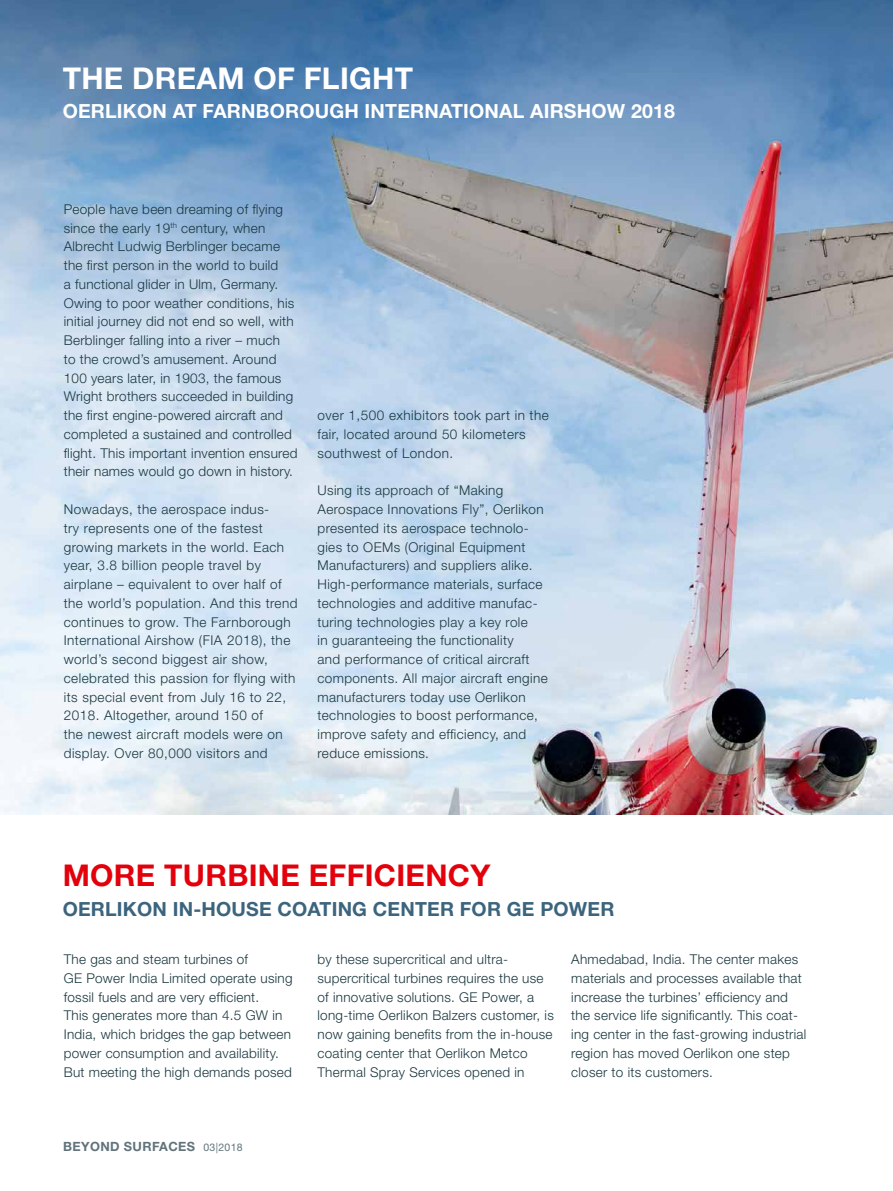
<style>
.page{position:relative;width:893px;height:1191px;background:#fff}
.page>*{position:absolute;margin:0;border:0;box-sizing:border-box;transform-origin:0 0}
.t1{font:700 30px "Helvetica Neue";letter-spacing:.01em;color:#e3000b}
.t2{font:700 30px "Helvetica Neue";letter-spacing:.01em;color:#fff}
.t3{font:700 19.5px "Helvetica Neue";letter-spacing:.01em;color:#fff}
.t4{font:700 19.5px "Helvetica Neue";letter-spacing:.01em;color:#3c647d}
.t5{font:300 13.5px/18.8px "Helvetica Neue";letter-spacing:.02em;color:#19373f}
.t6{font:700 12.75px "Helvetica Neue";letter-spacing:.03em;color:#62737c}
.s1{font-weight:400;font-size:10.5px}
</style>
<div class="page">
<img style="left:0;top:0;width:893px;height:814px">
<h1 class="t2" style="left:63px;top:59px;width:352px">THE DREAM OF FLIGHT</h1>
<h2 class="t3" style="left:63px;top:99px;width:614px">OERLIKON AT FARNBOROUGH INTERNATIONAL AIRSHOW 2018</h2>
<p class="t5" style="left:64px;top:199px;width:235px">People have been dreaming of flying since the early 19<sup>th</sup> century, when Albrecht Ludwig Berblinger became the first person in the world to build<br>a functional glider in Ulm, Germany.<br>Owing to poor weather conditions, his initial journey did not end so well, with Berblinger falling into a river – much<br>to the crowd’s amusement. Around 100 years later, in 1903, the famous Wright brothers succeeded in building the first engine-powered aircraft and completed a sustained and controlled flight. This important invention ensured their names would go down in history.</p>
<p class="t5" style="left:64px;top:499px;width:235px">Nowadays, the aerospace indus-<br>try represents one of the fastest growing markets in the world. Each year, 3.8 billion people travel by airplane – equivalent to over half of the world’s population. And this trend continues to grow. The Farnborough International Airshow (FIA 2018), the world’s second biggest air show, celebrated this passion for flying with its special event from July 16 to 22, 2018. Altogether, around 150 of<br>the newest aircraft models were on display. Over 80,000 visitors and</p>
<p class="t5" style="left:317px;top:406px;width:233px">over 1,500 exhibitors took part in the fair, located around 50 kilometers southwest of London.</p>
<p class="t5" style="left:317px;top:481px;width:232px">Using its approach of “Making Aerospace Innovations Fly”, Oerlikon presented its aerospace technolo&shy;gies to OEMs (Original Equipment Manufacturers) and suppliers alike.<br>High-performance materials, surface technologies and additive manufac&shy;turing technologies play a key role<br>in guaranteeing the functionality<br>and performance of critical aircraft components. All major aircraft engine manufacturers today use Oerlikon technologies to boost performance, improve safety and efficiency, and reduce emissions.</p>
<h1 class="t1" style="left:63px;top:857px;width:429px">MORE TURBINE EFFICIENCY</h1>
<h2 class="t4" style="left:63px;top:897px;width:553px">OERLIKON IN-HOUSE COATING CENTER FOR GE POWER</h2>
<p class="t5" style="left:64px;top:949px;width:230px">The gas and steam turbines of<br>GE Power India Limited operate using fossil fuels and are very efficient.<br>This generates more than 4.5 GW in India, which bridges the gap between power consumption and availability.<br>But meeting the high demands posed</p>
<p class="t5" style="left:317px;top:949px;width:238px">by these supercritical and ultra&shy;supercritical turbines requires the use of innovative solutions. GE Power, a long-time Oerlikon Balzers customer, is now gaining benefits from the in-house coating center that Oerlikon Metco Thermal Spray Services opened in</p>
<p class="t5" style="left:571px;top:949px;width:237px">Ahmedabad, India. The center makes materials and processes available that increase the turbines’ efficiency and the service life significantly. This coat&shy;ing center in the fast-growing industrial region has moved Oerlikon one step closer to its customers.</p>
<p class="t6" style="left:63px;top:1138px;width:181px">BEYOND SURFACES <span class="s1">03|2018</span></p>
</div>
